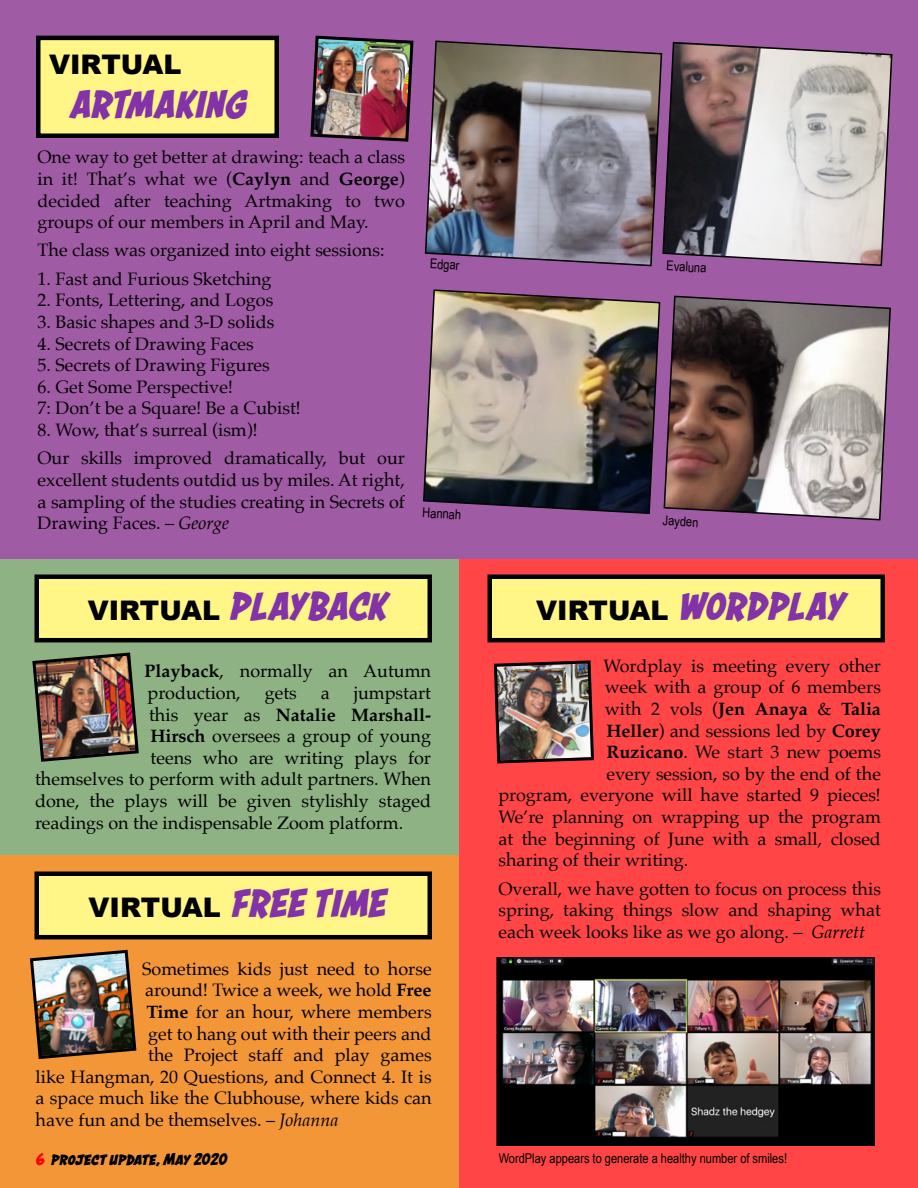
<style>
.page{position:relative;width:918px;height:1188px;background:#fff}
.page>*{position:absolute;margin:0;border:0;box-sizing:border-box;transform-origin:0 0}
.t1{font:italic 700 42px "Astounder Squared BB";letter-spacing:-.01em;color:#8332a8}
.t2{font:900 27px "Arial";color:#000}
.t3{font:18px/21.6px "Palatino";color:#000}
.t4{font:18px/21.6px "Palatino";color:#030506;text-align:justify}
.t5{font:700 18px "Palatino";color:#000}
.t6{font:700 18px "Palatino";color:#030506}
.t7{font:italic 700 18px "Astounder Squared BB";letter-spacing:-.015em;color:#000}
.t8{font:13.5px "Arial Narrow";color:#000}
.s1{font-weight:700}
.s2{font-style:italic}
.s3{font-family:"Arial";font-weight:900;font-style:normal;font-size:27px;color:#000}
.s4{font-weight:400}
.s5{color:#f00}
.s6{color:#000}
.s7{font-style:italic;color:#000}
</style>
<div class="page">
<div style="left:0;top:0;width:918px;height:560px;background:#9f5ba4"></div>
<div style="left:0;top:559px;width:459px;height:332px;background:#8eb284"></div>
<div style="left:0;top:855px;width:459px;height:333px;background:#f39637"></div>
<div style="left:459px;top:560px;width:459px;height:628px;background:#ff4545"></div>
<img style="left:424px;top:40px;width:238px;height:227px">
<svg style="left:662px;top:41px;width:231px;height:226px;background:#a79aa0"></svg>
<img style="left:423px;top:289px;width:238px;height:225px">
<svg style="left:663px;top:295px;width:228px;height:226px;background:#8d7a7d"></svg>
<div style="left:38px;top:38px;width:239px;height:98px;background:#fff687"></div>
<div style="left:36px;top:36px;width:243px;height:102px;border:4px solid #000"></div>
<img style="left:310px;top:35px;width:104px;height:107px">
<div style="left:37px;top:874px;width:393px;height:63px;background:#fff687"></div>
<div style="left:34px;top:872px;width:398px;height:67px;border:4px solid #000"></div>
<img style="left:496px;top:957px;width:378px;height:189px">
<div style="left:37px;top:577px;width:393px;height:63px;background:#fff687"></div>
<div style="left:34px;top:574px;width:398px;height:68px;border:4px solid #000"></div>
<img style="left:30px;top:949px;width:107px;height:111px">
<img style="left:493px;top:660px;width:101px;height:104px">
<div style="left:490px;top:577px;width:393px;height:63px;background:#fff687"></div>
<div style="left:488px;top:574px;width:397px;height:68px;border:4px solid #000"></div>
<img style="left:32px;top:652px;width:107px;height:110px">
<h2 class="t2" style="left:49px;top:45px;width:134px">VIRTUAL</h2>
<h1 class="t1" style="left:70px;top:79px;width:179px">ARTMAKING</h1>
<p class="t3" style="left:38px;top:146px;width:369px;text-align:justify">One way to get better at drawing: teach a class in it! That’s what we (<span class="s1">Caylyn</span> and <span class="s1">George</span>) decided after teaching Artmaking to two groups of our members in April and May.</p>
<p class="t3" style="left:38px;top:239px;width:349px">The class was organized into eight sessions:</p>
<p class="t3" style="left:38px;top:268px;width:236px">1. Fast and Furious Sketching</p>
<p class="t3" style="left:38px;top:289px;width:237px">2. Fonts, Lettering, and Logos</p>
<p class="t3" style="left:38px;top:311px;width:239px">3. Basic shapes and 3-D solids</p>
<p class="t3" style="left:38px;top:333px;width:218px">4. Secrets of Drawing Faces</p>
<p class="t3" style="left:38px;top:354px;width:234px">5. Secrets of Drawing Figures</p>
<p class="t3" style="left:38px;top:376px;width:265px">6. Get Some Perspective!<br>7: Don’t be a Square! Be a Cubist!</p>
<p class="t3" style="left:38px;top:416px;width:369px;line-height:28.3px">8. Wow, that’s surreal (ism)!<br>Our skills improved dramatically, but our</p>
<p class="t3" style="left:38px;top:469px;width:369px;text-align:justify">excellent students outdid us by miles. At right, a sampling of the studies creating in Secrets of Drawing Faces. – <span class="s2">George</span></p>
<p class="t8" style="left:430px;top:254px;width:31px;rotate:3deg">Edgar</p>
<p class="t8" style="left:667px;top:256px;width:42px;rotate:3deg">Evaluna</p>
<p class="t8" style="left:423px;top:503px;width:40px;rotate:3deg">Hannah</p>
<p class="t8" style="left:663px;top:511px;width:37px;rotate:3deg">Jayden</p>
<h1 class="t1" style="left:88px;top:581px;width:301px"><span class="s3">VIRTUAL</span> PLAYBACK</h1>
<h1 class="t1" style="left:536px;top:581px;width:310px"><span class="s3">VIRTUAL</span> WORDPLAY</h1>
<p class="t3" style="left:145px;top:660px;width:288px"><span class="s1">Playback</span>, normally an Autumn production,</p>
<p class="t3" style="left:265px;top:682px;width:34px">gets</p>
<p class="t3" style="left:321px;top:682px;width:10px">a</p>
<p class="t3" style="left:354px;top:682px;width:79px">jumpstart</p>
<p class="t5" style="left:149px;top:699px;width:284px"><span class="s4">this year as</span> Natalie Marshall-</p>
<p class="t3" style="left:151px;top:725px;width:282px"><span class="s1">Hirsch</span> oversees a group of young</p>
<p class="t3" style="left:151px;top:747px;width:282px">teens who are writing plays for</p>
<p class="t3" style="left:35px;top:768px;width:397px">themselves to perform with adult partners. When</p>
<p class="t3" style="left:35px;top:790px;width:397px">done, the plays will be given stylishly staged</p>
<p class="t3" style="left:35px;top:812px;width:370px">readings on the indispensable Zoom platform.</p>
<h1 class="t1" style="left:89px;top:878px;width:299px"><span class="s3">VIRTUAL</span> FREE TIME</h1>
<p class="t3" style="left:142px;top:958px;width:291px">Sometimes kids just need to horse</p>
<p class="t3" style="left:145px;top:979px;width:288px">around! Twice a week, we hold <span class="s1">Free</span></p>
<p class="t3" style="left:147px;top:1001px;width:287px"><span class="s1">Time</span> for an hour, where members</p>
<p class="t3" style="left:148px;top:1023px;width:285px">get to hang out with their peers and</p>
<p class="t3" style="left:148px;top:1044px;width:285px">the Project staff and play games</p>
<p class="t3" style="left:36px;top:1066px;width:398px">like Hangman, 20 Questions, and Connect 4. It is</p>
<p class="t3" style="left:36px;top:1087px;width:398px">a space much like the Clubhouse, where kids can</p>
<p class="t3" style="left:36px;top:1109px;width:304px">have fun and be themselves. – <span class="s2">Johanna</span></p>
<p class="t7" style="left:36px;top:1149px;width:193px"><span class="s5">6</span> project update, May 2020</p>
<p class="t4" style="left:603px;top:655px;width:279px">Wordplay is meeting every other</p>
<p class="t4" style="left:605px;top:676px;width:278px">week with a group of 6 members</p>
<p class="t6" style="left:605px;top:694px;width:278px"><span class="s4">with 2 vols (</span>Jen Anaya <span class="s4">&amp;</span> Talia</p>
<p class="t4" style="left:606px;top:720px;width:276px"><span class="s1">Heller</span>) and sessions led by <span class="s1">Corey</span></p>
<p class="t4" style="left:606px;top:741px;width:276px"><span class="s1">Ruzicano</span>. We start 3 new poems</p>
<p class="t4" style="left:606px;top:763px;width:276px">every session, so by the end of the</p>
<p class="t4" style="left:498px;top:784px;width:384px">program, everyone will have started 9 pieces!</p>
<p class="t4" style="left:498px;top:806px;width:384px">We’re planning on wrapping up the program</p>
<p class="t4" style="left:498px;top:828px;width:384px">at the beginning of June with a small, closed</p>
<p class="t4" style="left:498px;top:849px;width:192px">sharing of their writing.</p>
<p class="t4" style="left:498px;top:878px;width:384px">Overall, we have gotten to focus on process this spring, taking things slow and shaping what each week looks like as we go along. <span class="s6">–</span> <span class="s7">Garrett</span></p>
<p class="t8" style="left:499px;top:1149px;width:290px">WordPlay appears to generate a healthy number of smiles!</p>
</div>
